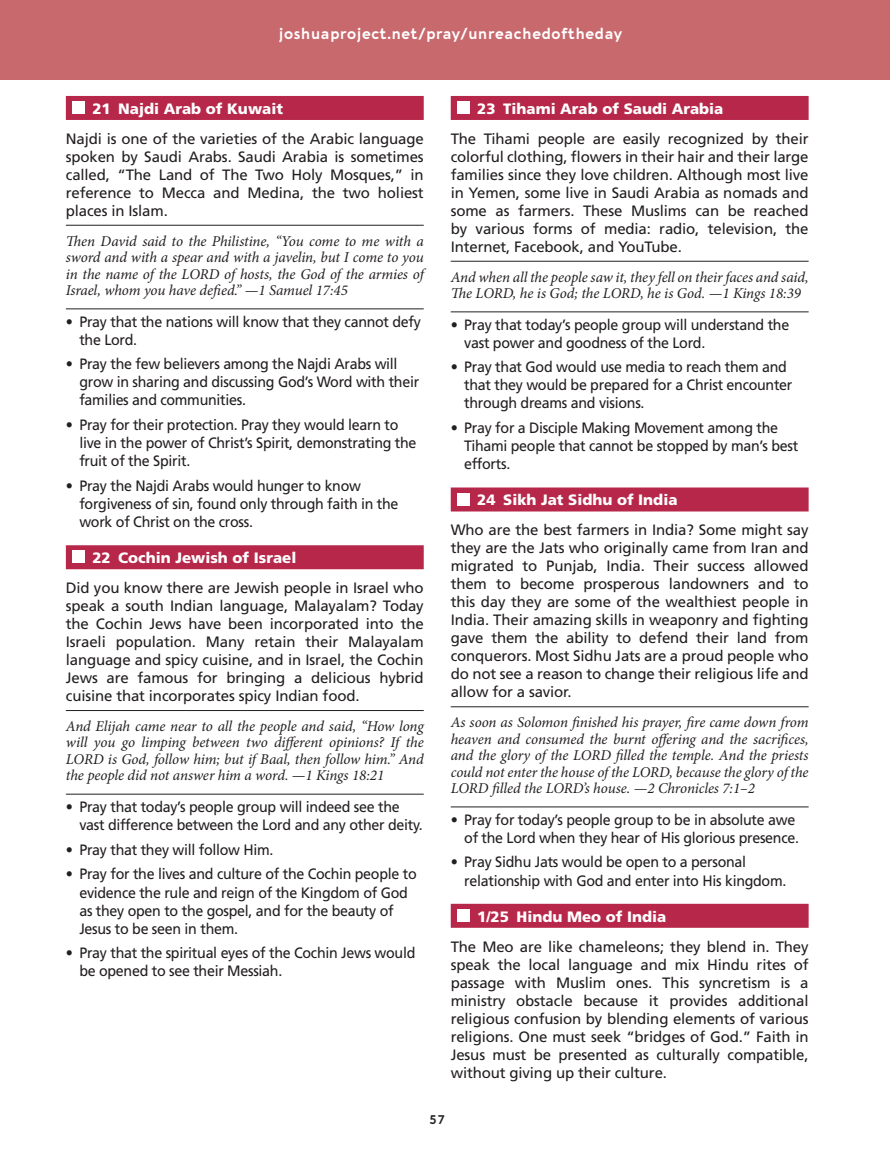
<style>
.page{position:relative;width:890px;height:1161px;background:#fff}
.page>*{position:absolute;margin:0;border:0;box-sizing:border-box;transform-origin:0 0}
.t1{font:15px/18px "Frutiger LT Std";letter-spacing:-.02em;color:#231f20;text-align:justify}
.t2{font:15px/18px "Frutiger LT Std";letter-spacing:-.02em;color:#231f20;scale:.95 1}
.t3{font:italic 15px/16.5px "Minion Pro";letter-spacing:-.005em;color:#231f20;text-align:justify}
.t4{font:900 15px "Frutiger LT Std";color:#fff}
.t5{font:700 15px "Aquawax Pro";letter-spacing:.05em;color:#fff}
.t6{font:700 12px "Aquawax Pro";color:#231f20}
</style>
<div class="page">
<div style="left:0;top:0;width:890px;height:79px;background:#c8696e"></div>
<div style="left:66px;top:96px;width:358px;height:24px;background:#b6274a"></div>
<hr style="left:66px;top:225px;width:358px;height:1px;background:#231f20">
<hr style="left:66px;top:309px;width:358px;height:1px;background:#231f20">
<div style="left:66px;top:545px;width:358px;height:24px;background:#b6274a"></div>
<hr style="left:66px;top:710px;width:358px;height:1px;background:#231f20">
<hr style="left:66px;top:794px;width:358px;height:1px;background:#231f20">
<div style="left:73px;top:101px;width:12px;height:13px;background:#fff"></div>
<div style="left:73px;top:551px;width:12px;height:12px;background:#fff"></div>
<div style="left:451px;top:96px;width:357px;height:24px;background:#b6274a"></div>
<hr style="left:451px;top:261px;width:357px;height:1px;background:#231f20">
<hr style="left:451px;top:312px;width:357px;height:1px;background:#231f20">
<div style="left:451px;top:487px;width:357px;height:24px;background:#b6274a"></div>
<hr style="left:451px;top:706px;width:357px;height:1px;background:#231f20">
<hr style="left:451px;top:807px;width:357px;height:1px;background:#231f20">
<div style="left:451px;top:904px;width:357px;height:24px;background:#b6274a"></div>
<div style="left:457px;top:101px;width:13px;height:13px;background:#fff"></div>
<div style="left:457px;top:493px;width:13px;height:12px;background:#fff"></div>
<div style="left:457px;top:909px;width:13px;height:12px;background:#fff"></div>
<p class="t5" style="left:279px;top:22px;width:344px">joshuaproject.net/pray/unreachedoftheday</p>
<p class="t4" style="left:92px;top:99px;width:192px">21 Najdi Arab of Kuwait</p>
<p class="t1" style="left:66px;top:130px;width:359px">Najdi is one of the varieties of the Arabic language spoken by Saudi Arabs. Saudi Arabia is sometimes called, “The Land of The Two Holy Mosques,” in reference to Mecca and Medina, the two holiest places in Islam.</p>
<p class="t3" style="left:66px;top:233px;width:359px">Then David said to the Philistine, “You come to me with a sword and with a spear and with a javelin, but I come to you in the name of the LORD of hosts, the God of the armies of Israel, whom you have defied.” —1 Samuel 17:45</p>
<p class="t2" style="left:79px;top:313px;width:361px;text-indent:-13px">• Pray that the nations will know that they cannot defy the Lord.</p>
<p class="t2" style="left:79px;top:355px;width:359px;text-indent:-13px">• Pray the few believers among the Najdi Arabs will grow in sharing and discussing God’s Word with their families and communities.</p>
<p class="t2" style="left:79px;top:416px;width:356px;text-indent:-13px">• Pray for their protection. Pray they would learn to live in the power of Christ’s Spirit, demonstrating the fruit of the Spirit.</p>
<p class="t2" style="left:79px;top:477px;width:337px;text-indent:-13px">• Pray the Najdi Arabs would hunger to know forgiveness of sin, found only through faith in the work of Christ on the cross.</p>
<p class="t4" style="left:92px;top:549px;width:205px">22 Cochin Jewish of Israel</p>
<p class="t1" style="left:66px;top:579px;width:359px">Did you know there are Jewish people in Israel who speak a south Indian language, Malayalam? Today the Cochin Jews have been incorporated into the Israeli population. Many retain their Malayalam language and spicy cuisine, and in Israel, the Cochin Jews are famous for bringing a delicious hybrid cuisine that incorporates spicy Indian food.</p>
<p class="t3" style="left:66px;top:718px;width:359px">And Elijah came near to all the people and said, “How long will you go limping between two different opinions? If the LORD is God, follow him; but if Baal, then follow him.” And the people did not answer him a word. —1 Kings 18:21</p>
<p class="t2" style="left:79px;top:798px;width:363px;text-indent:-13px">• Pray that today’s people group will indeed see the vast difference between the Lord and any other deity.</p>
<p class="t2" style="left:66px;top:841px;width:220px">• Pray that they will follow Him.</p>
<p class="t2" style="left:79px;top:865px;width:357px;text-indent:-13px">• Pray for the lives and culture of the Cochin people to evidence the rule and reign of the Kingdom of God as they open to the gospel, and for the beauty of Jesus to be seen in them.</p>
<p class="t2" style="left:79px;top:944px;width:355px;text-indent:-13px">• Pray that the spiritual eyes of the Cochin Jews would be opened to see their Messiah.</p>
<p class="t4" style="left:477px;top:99px;width:247px">23 Tihami Arab of Saudi Arabia</p>
<p class="t1" style="left:451px;top:130px;width:359px">The Tihami people are easily recognized by their colorful clothing, flowers in their hair and their large families since they love children. Although most live in Yemen, some live in Saudi Arabia as nomads and some as farmers. These Muslims can be reached by various forms of media: radio, television, the Internet, Facebook, and YouTube.</p>
<p class="t3" style="left:451px;top:269px;width:359px">And when all the people saw it, they fell on their faces and said,<br>The LORD, he is God; the LORD, he is God. —1 Kings 18:39</p>
<p class="t2" style="left:464px;top:316px;width:344px;text-indent:-13px">• Pray that today’s people group will understand the vast power and goodness of the Lord.</p>
<p class="t2" style="left:464px;top:358px;width:347px;text-indent:-13px">• Pray that God would use media to reach them and that they would be prepared for a Christ encounter through dreams and visions.</p>
<p class="t2" style="left:464px;top:419px;width:353px;text-indent:-13px">• Pray for a Disciple Making Movement among the<br>Tihami people that cannot be stopped by man’s best efforts.</p>
<p class="t4" style="left:477px;top:491px;width:202px">24 Sikh Jat Sidhu of India</p>
<p class="t1" style="left:451px;top:521px;width:359px">Who are the best farmers in India? Some might say they are the Jats who originally came from Iran and migrated to Punjab, India. Their success allowed them to become prosperous landowners and to this day they are some of the wealthiest people in India. Their amazing skills in weaponry and fighting gave them the ability to defend their land from conquerors. Most Sidhu Jats are a proud people who do not see a reason to change their religious life and allow for a savior.</p>
<p class="t3" style="left:451px;top:714px;width:359px">As soon as Solomon finished his prayer, fire came down from heaven and consumed the burnt offering and the sacrifices, and the glory of the LORD filled the temple. And the priests could not enter the house of the LORD, because the glory of the LORD filled the LORD’s house. —2 Chronicles 7:1–2</p>
<p class="t2" style="left:451px;top:811px;width:368px;text-align:right">• Pray for today’s people group to be in absolute awe of the Lord when they hear of His glorious presence.</p>
<p class="t2" style="left:464px;top:853px;width:340px;text-indent:-13px">• Pray Sidhu Jats would be open to a personal relationship with God and enter into His kingdom.</p>
<p class="t4" style="left:477px;top:907px;width:190px">1/25 Hindu Meo of India</p>
<p class="t1" style="left:451px;top:937px;width:359px">The Meo are like chameleons; they blend in. They speak the local language and mix Hindu rites of passage with Muslim ones. This syncretism is a ministry obstacle because it provides additional religious confusion by blending elements of various religions. One must seek “bridges of God.” Faith in Jesus must be presented as culturally compatible, without giving up their culture.</p>
<p class="t6" style="left:429px;top:1111px;width:17px">57</p>
</div>
